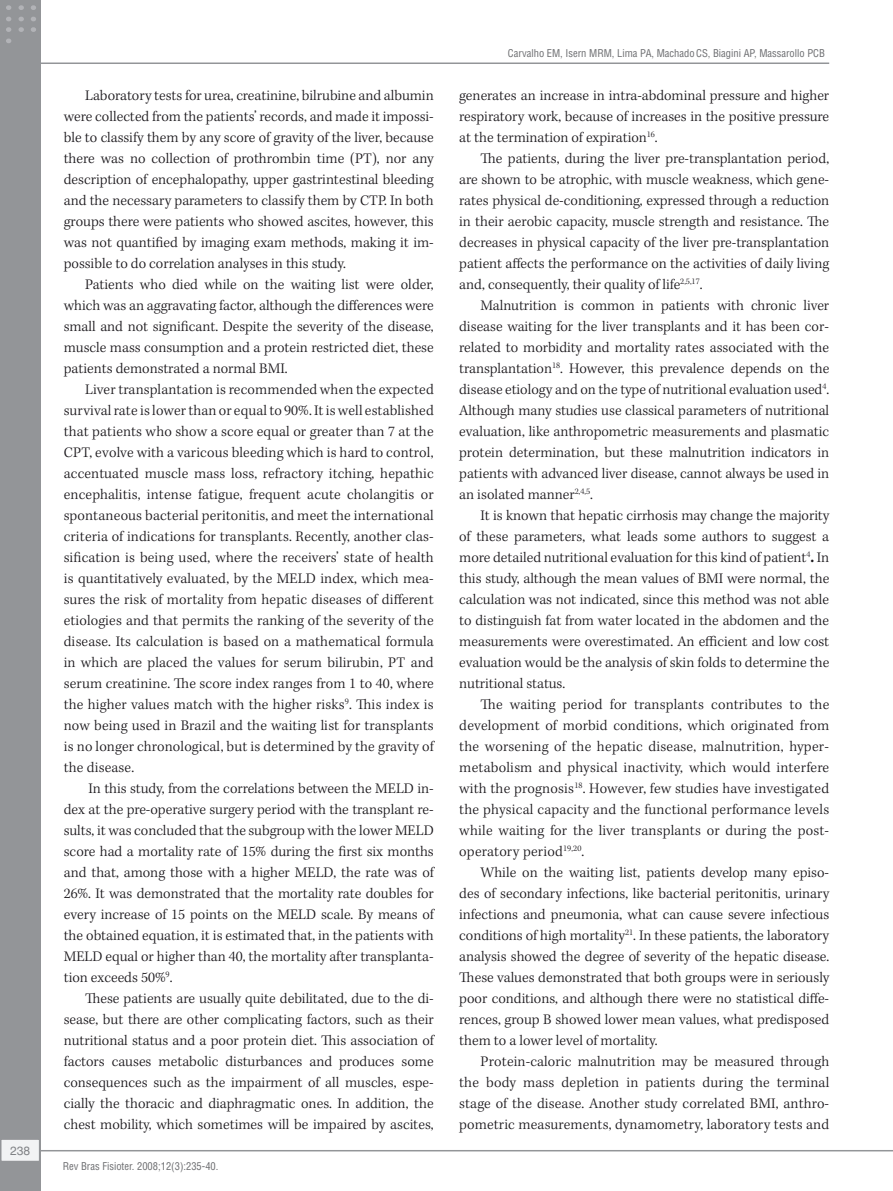
<style>
.page{position:relative;width:893px;height:1191px;background:#fff}
.page>*{position:absolute;margin:0;border:0;box-sizing:border-box;transform-origin:0 0}
.z05_0_texto_txt{font:300 15px/21px "Kepler Std";color:#1a171b;text-align:justify}
.t1{font:12px "Helvetica LT Std";color:#808285}
.t2{font:condensed 10.5px "Helvetica LT Std";color:#6c6d70}
.s1{font-weight:700}
</style>
<div class="page">
<hr style="left:14px;top:1150px;width:879px;height:1px;background:#939598">
<hr style="left:13px;top:62px;width:816px;height:2px;background:#939598">
<div style="left:0;top:0;width:40px;height:1191px;background:#939598"></div>
<div style="left:1px;top:1139px;width:39px;height:22px;background:#f2f3f4"></div>
<div style="left:0;top:1138px;width:40px;height:24px;border:2px solid #939598"></div>
<svg style="left:6px;top:39px;width:5px;height:4px"></svg>
<svg style="left:6px;top:27px;width:5px;height:5px"></svg>
<svg style="left:6px;top:17px;width:5px;height:4px"></svg>
<svg style="left:6px;top:5px;width:5px;height:5px"></svg>
<svg style="left:19px;top:27px;width:5px;height:5px"></svg>
<svg style="left:19px;top:17px;width:5px;height:4px"></svg>
<svg style="left:19px;top:5px;width:5px;height:5px"></svg>
<svg style="left:31px;top:27px;width:5px;height:5px"></svg>
<svg style="left:31px;top:17px;width:5px;height:4px"></svg>
<svg style="left:31px;top:5px;width:5px;height:5px"></svg>
<p class="t1" style="left:10px;top:1143px;width:22px">238</p>
<p class="z05_0_texto_txt" style="left:64px;top:85px;width:371px;text-indent:21px">Laboratory tests for urea, creatinine, bilrubine and albumin were collected from the patients’ records, and made it impossi&shy;ble to classify them by any score of gravity of the liver, because there was no collection of prothrombin time (PT), nor any description of encephalopathy, upper gastrintestinal bleeding and the necessary parameters to classify them by CTP. In both groups there were patients who showed ascites, however, this was not quantified by imaging exam methods, making it im&shy;possible to do correlation analyses in this study.</p>
<p class="z05_0_texto_txt" style="left:64px;top:274px;width:371px;text-indent:21px">Patients who died while on the waiting list were older, which was an aggravating factor, although the differences were small and not significant. Despite the severity of the disease, muscle mass consumption and a protein restricted diet, these patients demonstrated a normal BMI.</p>
<p class="z05_0_texto_txt" style="left:64px;top:379px;width:371px;text-indent:21px">Liver transplantation is recommended when the expected survival rate is lower than or equal to 90%. It is well established that patients who show a score equal or greater than 7 at the CPT, evolve with a varicous bleeding which is hard to control, accentuated muscle mass loss, refractory itching, hepathic encephalitis, intense fatigue, frequent acute cholangitis or spontaneous bacterial peritonitis, and meet the international criteria of indications for transplants. Recently, another clas&shy;sification is being used, where the receivers’ state of health is quantitatively evaluated, by the MELD index, which mea&shy;sures the risk of mortality from hepatic diseases of different etiologies and that permits the ranking of the severity of the disease. Its calculation is based on a mathematical formula in which are placed the values for serum bilirubin, PT and serum creatinine. The score index ranges from 1 to 40, where the higher values match with the higher risks<sup>9</sup>. This index is now being used in Brazil and the waiting list for transplants is no longer chronological, but is determined by the gravity of the disease.</p>
<p class="z05_0_texto_txt" style="left:64px;top:778px;width:371px;text-indent:25px">In this study, from the correlations between the MELD in&shy;dex at the pre-operative surgery period with the transplant re&shy;sults, it was concluded that the subgroup with the lower MELD score had a mortality rate of 15% during the first six months and that, among those with a higher MELD, the rate was of 26%. It was demonstrated that the mortality rate doubles for every increase of 15 points on the MELD scale. By means of the obtained equation, it is estimated that, in the patients with MELD equal or higher than 40, the mortality after transplanta&shy;tion exceeds 50%<sup>9</sup>.</p>
<p class="z05_0_texto_txt" style="left:64px;top:988px;width:371px;text-indent:21px">These patients are usually quite debilitated, due to the di&shy;sease, but there are other complicating factors, such as their nutritional status and a poor protein diet. This association of factors causes metabolic disturbances and produces some consequences such as the impairment of all muscles, espe&shy;cially the thoracic and diaphragmatic ones. In addition, the chest mobility, which sometimes will be impaired by ascites,</p>
<p class="t2" style="left:63px;top:1160px;width:157px">Rev Bras Fisioter. 2008;12(3):235-40.</p>
<p class="t2" style="left:508px;top:46px;width:318px">Carvalho EM, Isern MRM, Lima PA, Machado CS, Biagini AP, Massarollo PCB</p>
<p class="z05_0_texto_txt" style="left:459px;top:85px;width:371px">generates an increase in intra-abdominal pressure and higher respiratory work, because of increases in the positive pressure at the termination of expiration<sup>16</sup>.</p>
<p class="z05_0_texto_txt" style="left:459px;top:148px;width:371px;text-indent:21px">The patients, during the liver pre-transplantation period, are shown to be atrophic, with muscle weakness, which gene&shy;rates physical de-conditioning, expressed through a reduction in their aerobic capacity, muscle strength and resistance. The decreases in physical capacity of the liver pre-transplantation patient affects the performance on the activities of daily living and, consequently, their quality of life<sup>2,5,17</sup>.</p>
<p class="z05_0_texto_txt" style="left:459px;top:295px;width:371px;text-indent:21px">Malnutrition is common in patients with chronic liver disease waiting for the liver transplants and it has been cor&shy;related to morbidity and mortality rates associated with the transplantation<sup>18</sup>. However, this prevalence depends on the disease etiology and on the type of nutritional evaluation used<sup>4</sup>.<br>Although many studies use classical parameters of nutritional evaluation, like anthropometric measurements and plasmatic protein determination, but these malnutrition indicators in patients with advanced liver disease, cannot always be used in an isolated manner<sup>2,4,5</sup>.</p>
<p class="z05_0_texto_txt" style="left:459px;top:505px;width:371px;text-indent:21px">It is known that hepatic cirrhosis may change the majority of these parameters, what leads some authors to suggest a more detailed nutritional evaluation for this kind of patient<sup>4</sup><span class="s1">.</span> In this study, although the mean values of BMI were normal, the calculation was not indicated, since this method was not able to distinguish fat from water located in the abdomen and the measurements were overestimated. An efficient and low cost evaluation would be the analysis of skin folds to determine the nutritional status.</p>
<p class="z05_0_texto_txt" style="left:459px;top:694px;width:371px;text-indent:21px">The waiting period for transplants contributes to the development of morbid conditions, which originated from the worsening of the hepatic disease, malnutrition, hyper&shy;metabolism and physical inactivity, which would interfere with the prognosis<sup>18</sup>. However, few studies have investigated the physical capacity and the functional performance levels while waiting for the liver transplants or during the post&shy;operatory period<sup>19,20</sup>.</p>
<p class="z05_0_texto_txt" style="left:459px;top:862px;width:371px;text-indent:21px">While on the waiting list, patients develop many episo&shy;des of secondary infections, like bacterial peritonitis, urinary infections and pneumonia, what can cause severe infectious conditions of high mortality<sup>21</sup>. In these patients, the laboratory analysis showed the degree of severity of the hepatic disease.<br>These values demonstrated that both groups were in seriously poor conditions, and although there were no statistical diffe&shy;rences, group B showed lower mean values, what predisposed them to a lower level of mortality.</p>
<p class="z05_0_texto_txt" style="left:459px;top:1051px;width:371px;text-indent:21px">Protein-caloric malnutrition may be measured through the body mass depletion in patients during the terminal stage of the disease. Another study correlated BMI, anthro&shy;pometric measurements, dynamometry, laboratory tests and</p>
</div>
